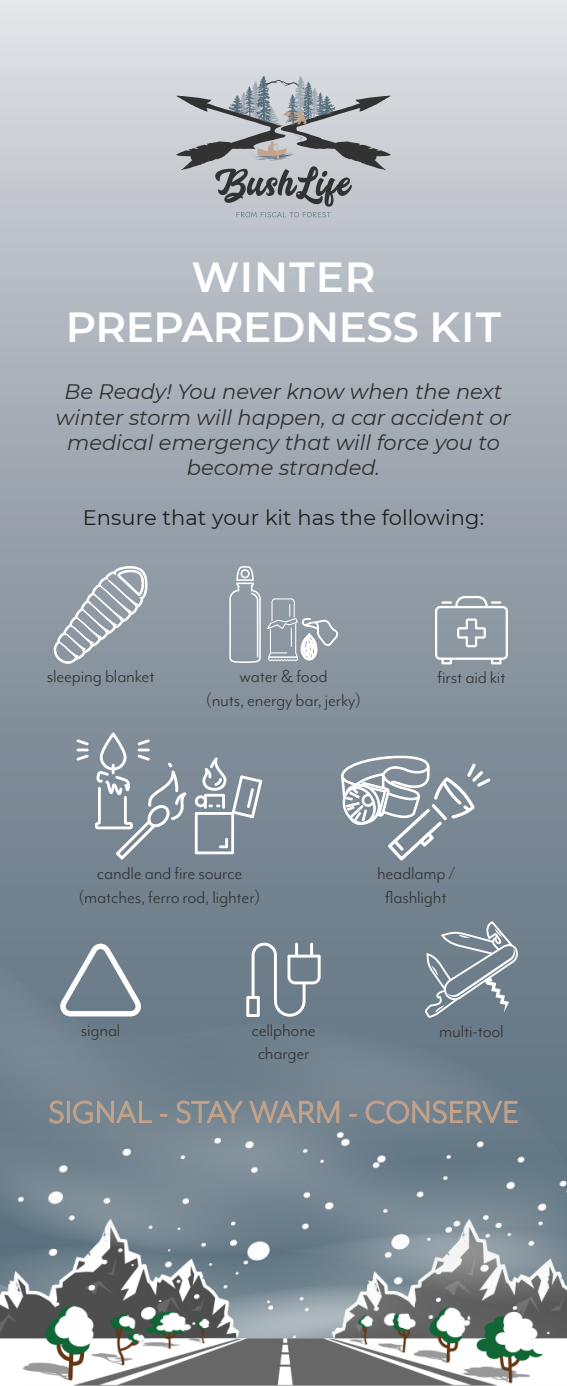
<style>
.page{position:relative;width:567px;height:1386px;background:#fff}
.page>*{position:absolute;margin:0;border:0;box-sizing:border-box;transform-origin:0 0}
.t1{font:600 42px/50.4px "Montserrat";letter-spacing:-.01em;color:#fff;text-align:center}
.t2{font:35.18px "Mr Eaves Mod OT";letter-spacing:.01em;color:#c5a38a}
.t3{font:italic 21px/25.2px "Montserrat";color:#323232;text-align:center}
.t4{font:21px "Montserrat";letter-spacing:.005em;color:#221f1f}
.t5{font:19.78px/23.8px "Mr Eaves Mod OT";letter-spacing:-.01em;color:#323232;text-align:center}
</style>
<div class="page">
<img style="left:0;top:0;width:567px;height:1386px">
<svg style="left:435px;top:596px;width:73px;height:68px;background:#a2abb3"></svg>
<svg style="left:176px;top:76px;width:215px;height:141px;background:#a9adb1"></svg>
<svg style="left:53px;top:269px;width:94px;height:470px;background:#9fa7b0"></svg>
<svg style="left:49px;top:1100px;width:15px;height:24px"></svg>
<div style="left:67px;top:1101px;width:3px;height:22px;border:1px solid #c5a38a"></div>
<svg style="left:73px;top:1100px;width:79px;height:24px;background:#858b8f"></svg>
<svg style="left:160px;top:1114px;width:7px;height:2px"></svg>
<svg style="left:176px;top:1100px;width:164px;height:24px;background:#868b8f"></svg>
<svg style="left:349px;top:1114px;width:8px;height:2px"></svg>
<svg style="left:365px;top:1100px;width:153px;height:24px;background:#83888c"></svg>
<svg style="left:329px;top:755px;width:162px;height:106px;background:#919ca6"></svg>
<svg style="left:246px;top:943px;width:75px;height:74px"></svg>
<svg style="left:425px;top:921px;width:93px;height:97px;background:#83919d"></svg>
<svg style="left:229px;top:566px;width:32px;height:97px;background:#a1aab2"></svg>
<svg style="left:267px;top:598px;width:71px;height:89px;background:#9aa4ad"></svg>
<svg style="left:76px;top:739px;width:13px;height:22px"></svg>
<svg style="left:95px;top:733px;width:91px;height:127px;background:#8e9aa5"></svg>
<svg style="left:195px;top:757px;width:67px;height:97px;background:#949fa9"></svg>
<svg style="left:60px;top:942px;width:84px;height:75px"></svg>
<h1 class="t1" style="left:66px;top:252px;width:437px">WINTER<br>PREPAREDNESS KIT</h1>
<p class="t3" style="left:56px;top:381px;width:457px">Be Ready! You never know when the next winter storm will happen, a car accident or medical emergency that will force you to become stranded.</p>
<p class="t4" style="left:83px;top:510px;width:403px">Ensure that your kit has the following:</p>
<p class="t5" style="left:47px;top:665px;width:109px">sleeping blanket</p>
<p class="t5" style="left:206px;top:665px;width:157px">water &amp; food<br>(nuts, energy bar, jerky)</p>
<p class="t5" style="left:438px;top:666px;width:69px">first aid kit</p>
<p class="t5" style="left:79px;top:862px;width:183px">candle and fire source (matches, ferro rod, lighter)</p>
<p class="t5" style="left:377px;top:862px;width:79px">headlamp / flashlight</p>
<p class="t5" style="left:81px;top:1019px;width:41px">signal</p>
<p class="t5" style="left:251px;top:1019px;width:66px">cellphone charger</p>
<p class="t5" style="left:439px;top:1020px;width:66px">multi-tool</p>
<h2 class="t2" style="left:49px;top:1098px;width:472px">SIGNAL - STAY WARM - CONSERVE</h2>
</div>
